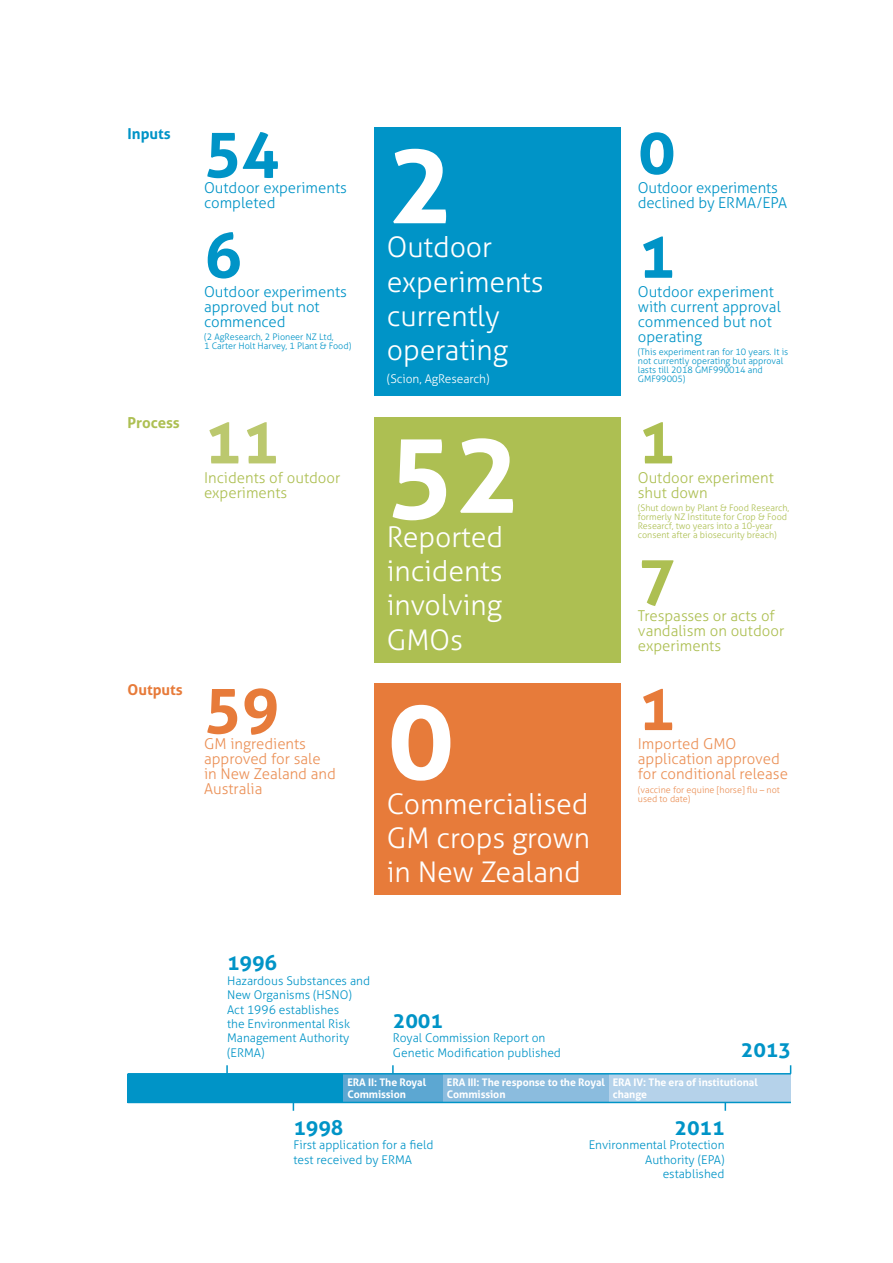
<style>
.page{position:relative;width:893px;height:1263px;background:#fff}
.page>*{position:absolute;margin:0;border:0;box-sizing:border-box;transform-origin:0 0}
.t1{font:700 112.5px "Aller";color:#fff}
.t2{font:700 63px "Aller";color:#0094c7}
.t3{font:700 63px "Aller";color:#e77b3a}
.t4{font:700 63px "Aller";color:#bbc86e}
.t5{font:700 63px "Aller";color:#adbf52}
.t6{font:300 28.5px/34.2px "Aller";letter-spacing:-.005em;color:#fff;text-align:justify}
.t7{font:700 21px "Aller";letter-spacing:-.005em;color:#0094c7}
.t8{font:300 15px/15px "Aller";color:#0094c7}
.t9{font:300 15px/15px "Aller";color:#eb9056}
.t10{font:300 15px/15px "Aller";color:#adbf52}
.t11{font:700 15px "Aller";color:#e77b3a}
.t12{font:700 15px "Aller";letter-spacing:-.01em;color:#adbf52}
.t13{font:700 15px "Aller";color:#0094c7}
.t14{font:300 12px/14.4px "Aller";color:#0094c7}
.t15{font:300 12px "Aller";letter-spacing:-.005em;color:#fff}
.t16{font:700 10.5px/12px "Aller";letter-spacing:-.005em;color:#fff}
.t17{font:300 9px/9px "Aller";color:#0094c7}
.t18{font:300 9px/9px "Aller";color:#adbf52}
.t19{font:300 9px/9px "Aller";color:#eb9056}
</style>
<div class="page">
<div style="left:608px;top:1074px;width:183px;height:28px;background:#b5d2ea"></div>
<div style="left:443px;top:1074px;width:165px;height:28px;background:#8bbcde"></div>
<div style="left:343px;top:1074px;width:100px;height:28px;background:#5ca7d2"></div>
<div style="left:128px;top:1074px;width:215px;height:28px;background:#0094c7"></div>
<div style="left:374px;top:417px;width:247px;height:245px;background:#adbf52"></div>
<div style="left:374px;top:128px;width:247px;height:268px;background:#0094c7"></div>
<div style="left:374px;top:684px;width:247px;height:211px;background:#e77b3a"></div>
<hr style="left:128px;top:1102px;width:663px;height:1px;background:#0094c7">
<hr style="left:128px;top:1073px;width:663px;height:1px;background:#0094c7">
<svg style="left:392px;top:1065px;width:2px;height:8px"></svg>
<svg style="left:226px;top:1065px;width:2px;height:8px"></svg>
<p class="t13" style="left:128px;top:124px;width:45px">Inputs</p>
<h2 class="t2" style="left:204px;top:113px;width:77px">54</h2>
<p class="t8" style="left:204px;top:180px;width:144px">Outdoor experiments completed</p>
<h2 class="t2" style="left:204px;top:217px;width:39px">6</h2>
<p class="t8" style="left:204px;top:284px;width:144px">Outdoor experiments approved but not commenced</p>
<p class="t17" style="left:204px;top:333px;width:149px">(2 AgResearch, 2 Pioneer NZ Ltd,<br>1 Carter Holt Harvey, 1 Plant &amp; Food)</p>
<h1 class="t1" style="left:387px;top:114px;width:69px">2</h1>
<h3 class="t6" style="left:387px;top:230px;width:158px;text-align:left">Outdoor experiments currently operating</h3>
<p class="t15" style="left:387px;top:371px;width:104px">(Scion, AgResearch)</p>
<h2 class="t2" style="left:638px;top:113px;width:39px">0</h2>
<p class="t8" style="left:638px;top:180px;width:151px">Outdoor experiments declined by ERMA/EPA</p>
<h2 class="t2" style="left:638px;top:217px;width:39px">1</h2>
<p class="t8" style="left:638px;top:284px;width:144px">Outdoor experiment with current approval commenced but not operating</p>
<p class="t17" style="left:638px;top:348px;width:152px">(This experiment ran for 10 years. It is not currently operating but approval lasts till 2018 GMF990014 and<br>GMF99005)</p>
<p class="t12" style="left:128px;top:413px;width:54px">Process</p>
<h2 class="t4" style="left:204px;top:402px;width:77px">11</h2>
<p class="t10" style="left:204px;top:470px;width:138px">Incidents of outdoor experiments</p>
<h1 class="t1" style="left:387px;top:403px;width:136px">52</h1>
<h3 class="t6" style="left:387px;top:520px;width:118px">Reported incidents involving GMOs</h3>
<h2 class="t5" style="left:638px;top:402px;width:39px">1</h2>
<p class="t10" style="left:638px;top:470px;width:138px">Outdoor experiment shut down</p>
<p class="t18" style="left:638px;top:503px;width:153px">(Shut down by Plant &amp; Food Research, formerly NZ Institute for Crop &amp; Food Researcf, two years into a 10-year consent after a biosecurity breach)</p>
<h2 class="t5" style="left:638px;top:540px;width:39px">7</h2>
<p class="t10" style="left:638px;top:608px;width:148px">Trespasses or acts of vandalism on outdoor experiments</p>
<p class="t11" style="left:128px;top:680px;width:57px">Outputs</p>
<h2 class="t3" style="left:204px;top:669px;width:77px">59</h2>
<p class="t9" style="left:204px;top:736px;width:133px">GM ingredients approved for sale in New Zealand and<br>Australia</p>
<h1 class="t1" style="left:387px;top:670px;width:69px">0</h1>
<h3 class="t6" style="left:387px;top:786px;width:205px">Commercialised GM crops grown in New Zealand</h3>
<h2 class="t3" style="left:638px;top:669px;width:39px">1</h2>
<p class="t9" style="left:638px;top:736px;width:152px">Imported GMO application approved for conditional release</p>
<p class="t19" style="left:638px;top:785px;width:144px">(vaccine for equine [horse] flu – not used to date)</p>
<h3 class="t7" style="left:227px;top:950px;width:52px">1996</h3>
<p class="t14" style="left:227px;top:973px;width:145px">Hazardous Substances and<br>New Organisms (HSNO)<br>Act 1996 establishes<br>the Environmental Risk<br>Management Authority (ERMA)</p>
<h3 class="t7" style="left:393px;top:1007px;width:52px">2001</h3>
<p class="t14" style="left:393px;top:1031px;width:170px">Royal Commission Report on<br>Genetic Modification published</p>
<p class="t16" style="left:347px;top:1076px;width:80px">ERA II: The Royal<br>Commission</p>
<p class="t16" style="left:447px;top:1076px;width:159px">ERA III: The response to the Royal<br>Commission</p>
<h3 class="t7" style="left:741px;top:1036px;width:52px">2013</h3>
<p class="t16" style="left:613px;top:1076px;width:147px">ERA IV: The era of institutional change</p>
<h3 class="t7" style="left:293px;top:1114px;width:52px">1998</h3>
<p class="t14" style="left:293px;top:1138px;width:141px">First application for a field test received by ERMA</p>
<h3 class="t7" style="left:674px;top:1114px;width:52px">2011</h3>
<p class="t14" style="left:589px;top:1138px;width:137px;text-align:right">Environmental Protection<br>Authority (EPA) established</p>
</div>
